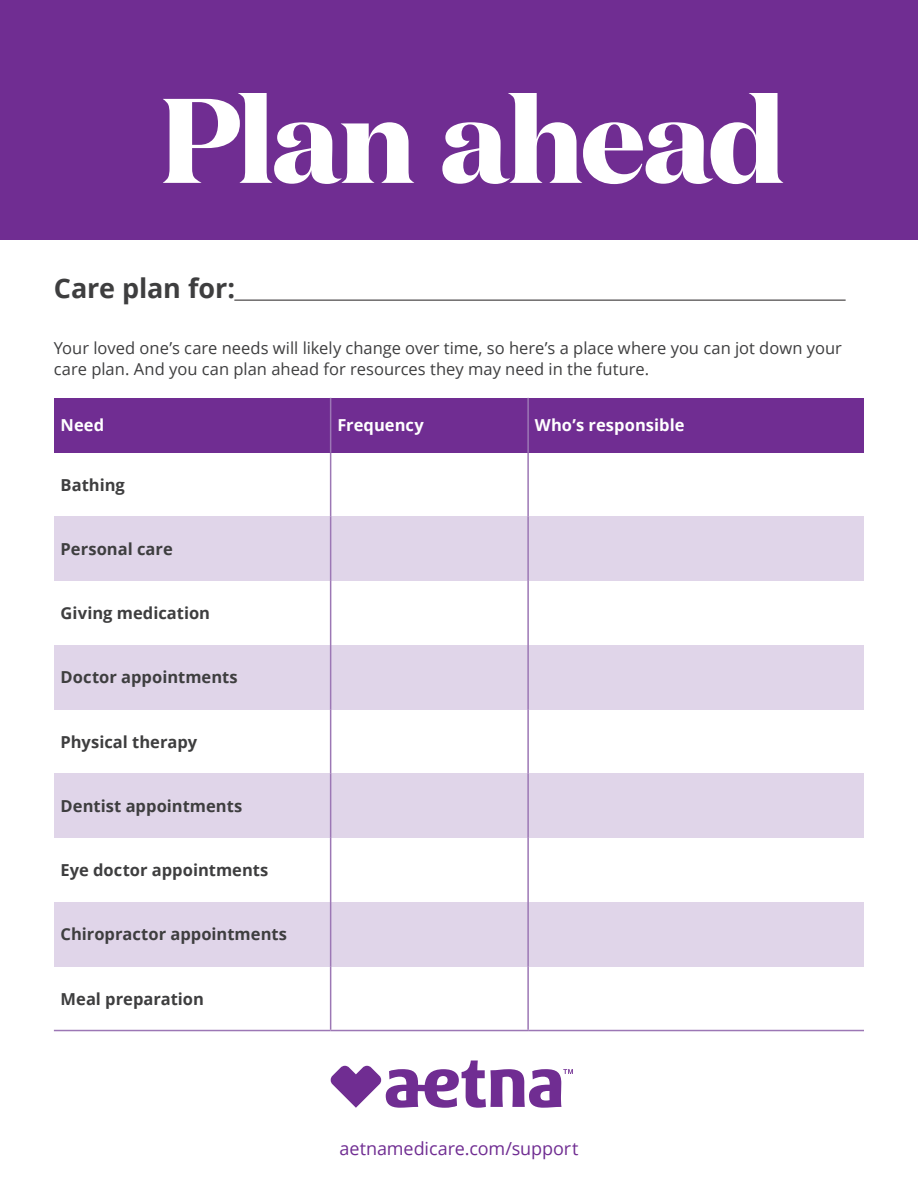
<style>
.page{position:relative;width:918px;height:1188px;background:#fff}
.page>*{position:absolute;margin:0;border:0;box-sizing:border-box;transform-origin:0 0}
.t1{font:700 120px "Domaine Display";letter-spacing:-.02em;color:#fff}
.t2{font:700 27px "Open Sans";letter-spacing:-.005em;color:#3e3e3f}
.t3{font:18px "Open Sans";letter-spacing:-.005em;color:#702d92}
.t4{font:700 16.5px "Open Sans";color:#3e3e3f}
.t5{font:16.5px/21px "Open Sans";color:#3e3e3f}
.t6{font:700 16.5px "Open Sans";letter-spacing:.005em;color:#fff}
</style>
<div class="page">
<div style="left:54px;top:398px;width:277px;height:54px;background:#702d92"></div>
<div style="left:331px;top:398px;width:197px;height:54px;background:#702d92"></div>
<div style="left:528px;top:398px;width:336px;height:54px;background:#702d92"></div>
<div style="left:54px;top:517px;width:277px;height:64px;background:#e0d5e9"></div>
<div style="left:331px;top:517px;width:197px;height:64px;background:#e0d5e9"></div>
<div style="left:528px;top:517px;width:336px;height:64px;background:#e0d5e9"></div>
<div style="left:54px;top:645px;width:277px;height:64px;background:#e0d5e9"></div>
<div style="left:331px;top:645px;width:197px;height:64px;background:#e0d5e9"></div>
<div style="left:528px;top:645px;width:336px;height:64px;background:#e0d5e9"></div>
<div style="left:54px;top:774px;width:277px;height:64px;background:#e0d5e9"></div>
<div style="left:331px;top:774px;width:197px;height:64px;background:#e0d5e9"></div>
<div style="left:528px;top:774px;width:336px;height:64px;background:#e0d5e9"></div>
<div style="left:54px;top:902px;width:277px;height:64px;background:#e0d5e9"></div>
<div style="left:331px;top:902px;width:197px;height:64px;background:#e0d5e9"></div>
<div style="left:528px;top:902px;width:336px;height:64px;background:#e0d5e9"></div>
<hr style="left:330px;top:452px;width:1px;height:65px;background:#9c77b5">
<hr style="left:330px;top:517px;width:1px;height:64px;background:#9c77b5">
<hr style="left:330px;top:581px;width:1px;height:64px;background:#9c77b5">
<hr style="left:330px;top:645px;width:1px;height:64px;background:#9c77b5">
<hr style="left:330px;top:709px;width:1px;height:65px;background:#9c77b5">
<hr style="left:330px;top:774px;width:1px;height:64px;background:#9c77b5">
<hr style="left:330px;top:838px;width:1px;height:64px;background:#9c77b5">
<hr style="left:330px;top:902px;width:1px;height:64px;background:#9c77b5">
<hr style="left:330px;top:966px;width:1px;height:64px;background:#9c77b5">
<hr style="left:330px;top:398px;width:1px;height:54px;background:#9c77b5">
<hr style="left:527px;top:398px;width:2px;height:54px;background:#9c77b5">
<hr style="left:527px;top:452px;width:2px;height:65px;background:#9c77b5">
<hr style="left:527px;top:517px;width:2px;height:64px;background:#9c77b5">
<hr style="left:527px;top:581px;width:2px;height:64px;background:#9c77b5">
<hr style="left:527px;top:645px;width:2px;height:64px;background:#9c77b5">
<hr style="left:527px;top:709px;width:2px;height:65px;background:#9c77b5">
<hr style="left:527px;top:774px;width:2px;height:64px;background:#9c77b5">
<hr style="left:527px;top:838px;width:2px;height:64px;background:#9c77b5">
<hr style="left:527px;top:902px;width:2px;height:64px;background:#9c77b5">
<hr style="left:527px;top:966px;width:2px;height:64px;background:#9c77b5">
<hr style="left:54px;top:1030px;width:277px;height:1px;background:#9c77b5">
<hr style="left:331px;top:1030px;width:197px;height:1px;background:#9c77b5">
<hr style="left:528px;top:1030px;width:336px;height:1px;background:#9c77b5">
<hr style="left:234px;top:300px;width:612px;height:1px;background:#231f20">
<div style="left:0;top:0;width:918px;height:240px;background:#702d92"></div>
<svg style="left:330px;top:1061px;width:243px;height:47px"></svg>
<h1 class="t1" style="left:160px;top:53px;width:627px">Plan ahead</h1>
<h2 class="t2" style="left:54px;top:269px;width:183px">Care plan for:</h2>
<p class="t5" style="left:54px;top:337px;width:790px">Your loved one’s care needs will likely change over time, so here’s a place where you can jot down your care plan. And you can plan ahead for resources they may need in the future.</p>
<p class="t6" style="left:61px;top:414px;width:45px">Need</p>
<p class="t6" style="left:337px;top:414px;width:88px">Frequency</p>
<p class="t6" style="left:535px;top:414px;width:151px">Who’s responsible</p>
<p class="t4" style="left:61px;top:473px;width:66px">Bathing</p>
<p class="t4" style="left:61px;top:537px;width:114px">Personal care</p>
<p class="t4" style="left:61px;top:602px;width:151px">Giving medication</p>
<p class="t4" style="left:61px;top:666px;width:179px">Doctor appointments</p>
<p class="t4" style="left:61px;top:730px;width:138px">Physical therapy</p>
<p class="t4" style="left:61px;top:794px;width:183px">Dentist appointments</p>
<p class="t4" style="left:61px;top:859px;width:209px">Eye doctor appointments</p>
<p class="t4" style="left:61px;top:923px;width:228px">Chiropractor appointments</p>
<p class="t4" style="left:61px;top:987px;width:145px">Meal preparation</p>
<p class="t3" style="left:340px;top:1136px;width:240px">aetnamedicare.com/support</p>
</div>
